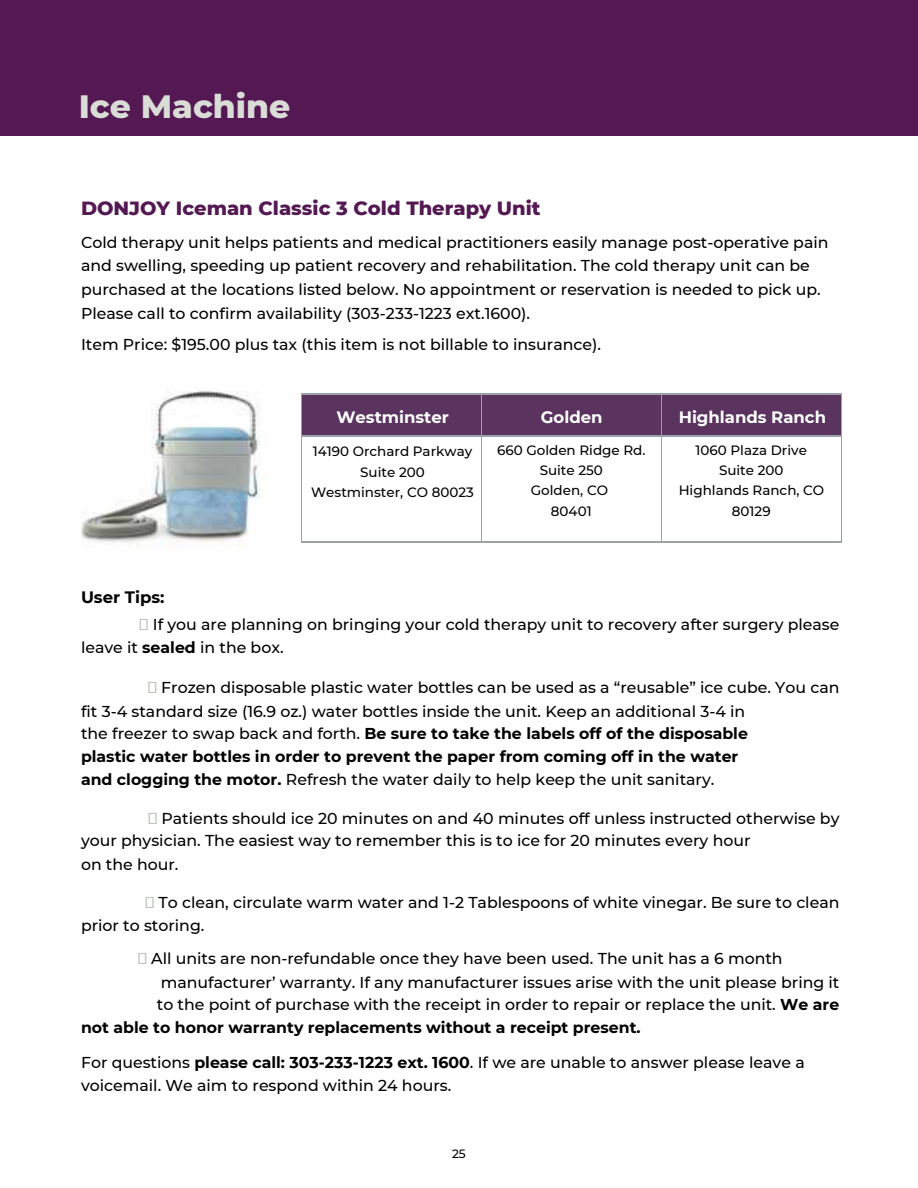
<style>
.page{position:relative;width:918px;height:1188px;background:#fff}
.page>*{position:absolute;margin:0;border:0;box-sizing:border-box;transform-origin:0 0}
.t1{font:800 33px "Montserrat";color:#dadcd7}
.t2{font:800 19.5px "Montserrat";color:#541953}
.t3{font:700 16.5px "Montserrat";color:#fff}
.t4{font:700 16.5px "Montserrat";color:#000}
.t5{font:500 15.75px/23.1px "Montserrat";color:#000}
.t6{font:700 15.75px "Montserrat";color:#000}
.t7{font:500 13.5px/20.2px "Montserrat";color:#000;text-align:center}
.t8{font:500 12px "Montserrat";color:#000}
.s1{font-weight:700}
</style>
<div class="page">
<div style="left:0;top:0;width:918px;height:135px;background:#541953"></div>
<div style="left:302px;top:395px;width:539px;height:41px;background:#5a345f"></div>
<hr style="left:301px;top:394px;width:180px;height:1px;background:#9ba1a7">
<hr style="left:301px;top:394px;width:1px;height:42px;background:#9ba1a7">
<hr style="left:481px;top:394px;width:180px;height:1px;background:#9ba1a7">
<hr style="left:481px;top:394px;width:1px;height:42px;background:#9ba1a7">
<hr style="left:661px;top:394px;width:180px;height:1px;background:#9ba1a7">
<hr style="left:661px;top:394px;width:1px;height:42px;background:#9ba1a7">
<hr style="left:841px;top:394px;width:1px;height:42px;background:#9ba1a7">
<hr style="left:301px;top:436px;width:180px;height:1px;background:#9ba1a7">
<hr style="left:481px;top:436px;width:180px;height:1px;background:#9ba1a7">
<hr style="left:661px;top:436px;width:180px;height:1px;background:#9ba1a7">
<hr style="left:301px;top:436px;width:1px;height:106px;background:#9ba1a7">
<hr style="left:481px;top:436px;width:1px;height:106px;background:#9ba1a7">
<hr style="left:661px;top:436px;width:1px;height:106px;background:#9ba1a7">
<hr style="left:841px;top:436px;width:1px;height:106px;background:#9ba1a7">
<hr style="left:301px;top:542px;width:180px;height:1px;background:#9ba1a7">
<hr style="left:481px;top:542px;width:180px;height:1px;background:#9ba1a7">
<hr style="left:661px;top:542px;width:180px;height:1px;background:#9ba1a7">
<img style="left:81px;top:391px;width:179px;height:156px">
<h1 class="t1" style="left:79px;top:86px;width:213px">Ice Machine</h1>
<p class="t2" style="left:81px;top:197px;width:461px">DONJOY Iceman Classic 3 Cold Therapy Unit</p>
<p class="t5" style="left:81px;top:230px;width:749px;line-height:23.7px">Cold therapy unit helps patients and medical practitioners easily manage post-operative pain and swelling, speeding up patient recovery and rehabilitation. The cold therapy unit can be purchased at the locations listed below. No appointment or reservation is needed to pick up.<br>Please call to confirm availability (303-233-1223 ext.1600).</p>
<p class="t5" style="left:81px;top:333px;width:522px">Item Price: $195.00 plus tax (this item is not billable to insurance).</p>
<p class="t4" style="left:81px;top:587px;width:85px">User Tips:</p>
<p class="t3" style="left:336px;top:407px;width:114px">Westminster</p>
<p class="t3" style="left:541px;top:407px;width:63px">Golden</p>
<p class="t3" style="left:679px;top:407px;width:149px">Highlands Ranch</p>
<p class="t7" style="left:311px;top:441px;width:164px">14190 Orchard Parkway<br>Suite 200<br>Westminster, CO 80023</p>
<p class="t7" style="left:497px;top:440px;width:150px">660 Golden Ridge Rd.<br>Suite 250<br>Golden, CO<br>80401</p>
<p class="t7" style="left:679px;top:440px;width:147px">1060 Plaza Drive<br>Suite 200<br>Highlands Ranch, CO<br>80129</p>
<p class="t5" style="left:81px;top:613px;width:760px;line-height:22.5px;text-indent:72px">If you are planning on bringing your cold therapy unit to recovery after surgery please leave it <span class="s1">sealed</span> in the box.</p>
<p class="t5" style="left:81px;top:676px;width:760px;text-indent:80px">Frozen disposable plastic water bottles can be used as a “reusable” ice cube. You can fit 3-4 standard size (16.9 oz.) water bottles inside the unit. Keep an additional 3-4 in<br>the freezer to swap back and forth. <span class="s1">Be sure to take the labels off of the disposable<br>plastic water bottles in order to prevent the paper from coming off in the water<br>and clogging the motor.</span> Refresh the water daily to help keep the unit sanitary.</p>
<p class="t5" style="left:81px;top:807px;width:760px;text-indent:81px">Patients should ice 20 minutes on and 40 minutes off unless instructed otherwise by your physician. The easiest way to remember this is to ice for 20 minutes every hour<br>on the hour.</p>
<p class="t5" style="left:81px;top:891px;width:760px;line-height:22.5px;text-indent:78px">To clean, circulate warm water and 1-2 Tablespoons of white vinegar. Be sure to clean prior to storing.</p>
<p class="t5" style="left:151px;top:947px;width:633px">All units are non-refundable once they have been used. The unit has a 6 month</p>
<p class="t5" style="left:161px;top:971px;width:680px">manufacturer’ warranty. If any manufacturer issues arise with the unit please bring it</p>
<p class="t5" style="left:157px;top:993px;width:684px">to the point of purchase with the receipt in order to repair or replace the unit. <span class="s1">We are</span></p>
<p class="t6" style="left:81px;top:1018px;width:561px">not able to honor warranty replacements without a receipt present.</p>
<p class="t5" style="left:81px;top:1050px;width:725px;line-height:23.7px">For questions <span class="s1">please call: 303-233-1223 ext. 1600</span>. If we are unable to answer please leave a voicemail. We aim to respond within 24 hours.</p>
<p class="t8" style="left:452px;top:1146px;width:15px">25</p>
</div>
